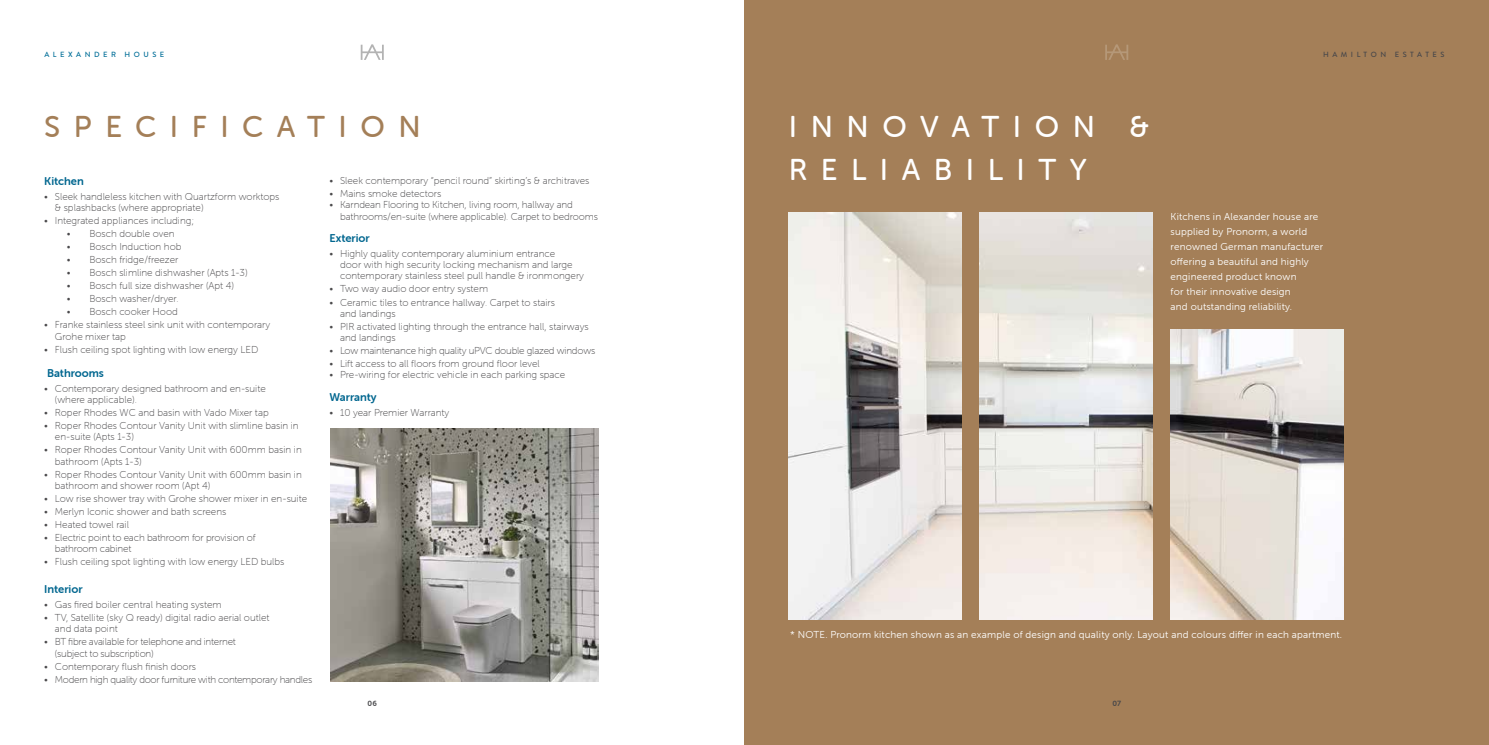
<style>
.page{position:relative;width:1489px;height:745px;background:#fff}
.page>*{position:absolute;margin:0;border:0;box-sizing:border-box;transform-origin:0 0}
.t1{font:30px/42.5px "Museo Sans Rounded 500";letter-spacing:.45em;color:#fff}
.t2{font:30px "Museo Sans Rounded 500";letter-spacing:.45em;color:#a47f58}
.t3{font:11.25px "Museo Sans Rounded 700";color:#00668f}
.t4{font:10px/11.2px "Museo Sans Rounded 100";color:#4a494b}
.t5{font:10px/15px "Museo Sans Rounded 300";letter-spacing:.02em;color:#fff}
.t6{font:10px/11.2px "Museo Sans Rounded 100";letter-spacing:-.02em;color:#4a494b}
.t7{font:10px "Museo Sans Rounded 100";letter-spacing:-.03em;color:#4a494b}
.t8{font:500 7.5px "Brandon Grotesque";letter-spacing:.47em;color:#47474a}
.t9{font:500 7.5px "Brandon Grotesque";letter-spacing:.47em;color:#006e98}
.t10{font:7.5px "Museo Sans Rounded 700";color:#47474a}
</style>
<div class="page">
<div style="left:744px;top:0;width:744px;height:744px;background:#a47f58"></div>
<svg style="left:1105px;top:44px;width:23px;height:16px"></svg>
<svg style="left:361px;top:44px;width:23px;height:16px"></svg>
<img style="left:788px;top:213px;width:173px;height:406px">
<img style="left:979px;top:213px;width:173px;height:406px">
<img style="left:1170px;top:330px;width:173px;height:289px">
<img style="left:330px;top:428px;width:268px;height:253px">
<p class="t9" style="left:44px;top:50px;width:121px">ALEXANDER HOUSE</p>
<p class="t8" style="left:1322px;top:50px;width:123px">HAMILTON ESTATES</p>
<h1 class="t2" style="left:44px;top:110px;width:378px">SPECIFICATION</h1>
<p class="t3" style="left:44px;top:175px;width:41px">Kitchen</p>
<p class="t4" style="left:55px;top:191px;width:226px;text-indent:-11px">• Sleek handleless kitchen with Quartzform worktops &amp; splashbacks (where appropriate)</p>
<p class="t4" style="left:44px;top:215px;width:151px">• Integrated appliances including;</p>
<p class="t4" style="left:67px;top:228px;width:109px">• Bosch double oven</p>
<p class="t4" style="left:67px;top:241px;width:116px">• Bosch Induction hob</p>
<p class="t4" style="left:67px;top:254px;width:113px">• Bosch fridge/freezer</p>
<p class="t4" style="left:67px;top:267px;width:182px">• Bosch slimline dishwasher (Apts 1-3)</p>
<p class="t4" style="left:67px;top:280px;width:169px">• Bosch full size dishwasher (Apt 4)</p>
<p class="t4" style="left:67px;top:293px;width:113px">• Bosch washer/dryer.</p>
<p class="t4" style="left:67px;top:306px;width:113px">• Bosch cooker Hood</p>
<p class="t4" style="left:55px;top:319px;width:217px;text-indent:-11px">• Franke stainless steel sink unit with contemporary<br>Grohe mixer tap</p>
<p class="t4" style="left:44px;top:343px;width:215px">• Flush ceiling spot lighting with low energy LED</p>
<p class="t3" style="left:47px;top:366px;width:58px">Bathrooms</p>
<p class="t4" style="left:55px;top:382px;width:212px;text-indent:-11px">• Contemporary designed bathroom and en-suite (where applicable).</p>
<p class="t4" style="left:44px;top:407px;width:226px">• Roper Rhodes WC and basin with Vado Mixer tap</p>
<p class="t4" style="left:55px;top:420px;width:245px;text-indent:-11px">• Roper Rhodes Contour Vanity Unit with slimline basin in en-suite (Apts 1-3)</p>
<p class="t4" style="left:55px;top:444px;width:248px;text-indent:-11px">• Roper Rhodes Contour Vanity Unit with 600mm basin in bathroom (Apts 1-3)</p>
<p class="t4" style="left:55px;top:468px;width:248px;text-indent:-11px">• Roper Rhodes Contour Vanity Unit with 600mm basin in bathroom and shower room (Apt 4)</p>
<p class="t4" style="left:44px;top:492px;width:264px">• Low rise shower tray with Grohe shower mixer in en-suite</p>
<p class="t4" style="left:44px;top:505px;width:183px">• Merlyn Iconic shower and bath screens</p>
<p class="t4" style="left:44px;top:518px;width:86px">• Heated towel rail</p>
<p class="t4" style="left:55px;top:532px;width:202px;text-indent:-11px">• Electric point to each bathroom for provision of bathroom cabinet</p>
<p class="t4" style="left:44px;top:556px;width:242px">• Flush ceiling spot lighting with low energy LED bulbs</p>
<p class="t3" style="left:44px;top:582px;width:40px">Interior</p>
<p class="t4" style="left:44px;top:598px;width:179px">• Gas fired boiler central heating system</p>
<p class="t4" style="left:55px;top:611px;width:216px;text-indent:-11px">• TV, Satellite (sky Q ready) digital radio aerial outlet and data point</p>
<p class="t6" style="left:55px;top:636px;width:182px;text-indent:-11px">• BT fibre available for telephone and internet (subject to subscription)</p>
<p class="t4" style="left:44px;top:660px;width:153px">• Contemporary flush finish doors</p>
<p class="t7" style="left:44px;top:673px;width:269px">• Modern high quality door furniture with contemporary handles</p>
<p class="t4" style="left:329px;top:175px;width:261px">• Sleek contemporary “pencil round” skirting’s &amp; architraves</p>
<p class="t4" style="left:329px;top:188px;width:113px">• Mains smoke detectors</p>
<p class="t4" style="left:340px;top:199px;width:259px;text-indent:-11px">• Karndean Flooring to Kitchen, living room, hallway and bathrooms/en-suite (where applicable). Carpet to bedrooms</p>
<p class="t3" style="left:329px;top:232px;width:42px">Exterior</p>
<p class="t4" style="left:340px;top:248px;width:245px;text-indent:-11px">• Highly quality contemporary aluminium entrance<br>door with high security locking mechanism and large contemporary stainless steel pull handle &amp; ironmongery</p>
<p class="t4" style="left:329px;top:283px;width:160px">• Two way audio door entry system</p>
<p class="t4" style="left:340px;top:296px;width:216px;text-indent:-11px">• Ceramic tiles to entrance hallway. Carpet to stairs and landings</p>
<p class="t4" style="left:340px;top:320px;width:250px;text-indent:-11px">• PIR activated lighting through the entrance hall, stairways and landings</p>
<p class="t6" style="left:329px;top:345px;width:267px">• Low maintenance high quality uPVC double glazed windows</p>
<p class="t4" style="left:329px;top:358px;width:212px">• Lift access to all floors from ground floor level</p>
<p class="t4" style="left:329px;top:369px;width:237px">• Pre-wiring for electric vehicle in each parking space</p>
<p class="t3" style="left:329px;top:390px;width:49px">Warranty</p>
<p class="t4" style="left:329px;top:406px;width:121px">• 10 year Premier Warranty</p>
<h1 class="t1" style="left:788px;top:105px;width:361px">INNOVATION &amp;<br>RELIABILITY</h1>
<p class="t5" style="left:1170px;top:209px;width:154px">Kitchens in Alexander house are supplied by Pronorm, a world renowned German manufacturer offering a beautiful and highly engineered product known<br>for their innovative design<br>and outstanding reliability.</p>
<p class="t5" style="left:790px;top:626px;width:553px">* NOTE. Pronorm kitchen shown as an example of design and quality only. Layout and colours differ in each apartment.</p>
<p class="t10" style="left:367px;top:699px;width:11px">06</p>
<p class="t10" style="left:1112px;top:699px;width:10px">07</p>
</div>
